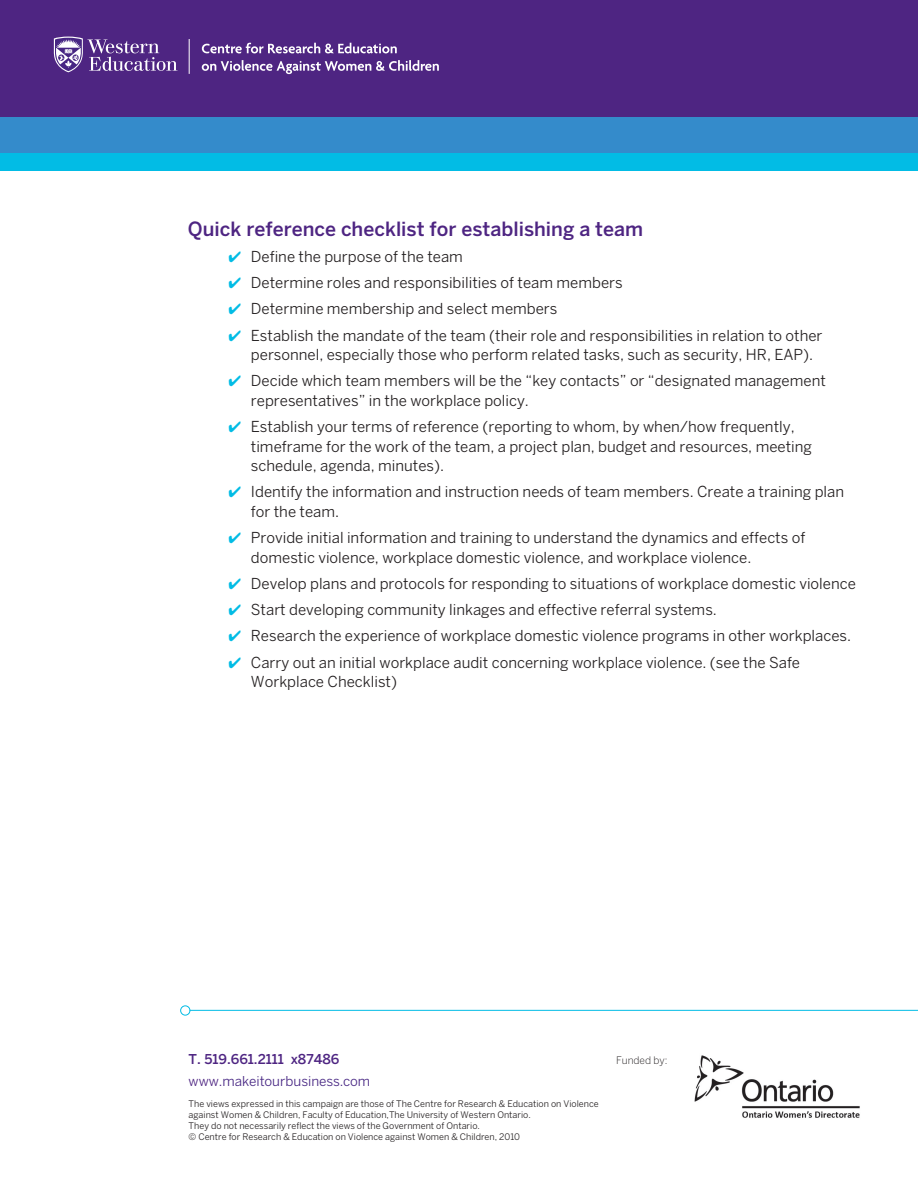
<style>
.page{position:relative;width:918px;height:1188px;background:#fff}
.page>*{position:absolute;margin:0;border:0;box-sizing:border-box;transform-origin:0 0}
.t1{font:500 19.5px "Benton Sans";color:#4e2582}
.t2{font:15px/19.5px "Benton Sans";color:#231f20}
.t3{font:13.5px "Benton Sans";color:#472683}
.t4{font:500 13.5px "Benton Sans";color:#4e2582}
.t5{font:300 10.35px "Benton Sans";color:#231f20}
.t6{font:9px/10.8px "Benton Sans";color:#231f20}
.s1{color:#02bce5}
.s2{color:#4e2582}
</style>
<div class="page">
<div style="left:0;top:0;width:918px;height:119px;background:#4e2582"></div>
<div style="left:0;top:118px;width:918px;height:38px;background:#348bcb"></div>
<div style="left:0;top:153px;width:918px;height:18px;background:#02bce5"></div>
<svg style="left:54px;top:37px;width:123px;height:35px"></svg>
<hr style="left:189px;top:39px;width:1px;height:35px;background:#fff">
<svg style="left:202px;top:43px;width:195px;height:10px"></svg>
<svg style="left:202px;top:60px;width:237px;height:14px"></svg>
<img style="left:694px;top:1055px;width:166px;height:63px">
<hr style="left:190px;top:1010px;width:728px;height:1px;background:#02bce5">
<div style="left:180px;top:1005px;width:10px;height:11px;border:1px solid #02bce5;border-radius:50%"></div>
<p class="t1" style="left:188px;top:217px;width:457px">Quick reference checklist for establishing a team</p>
<p class="t2" style="left:228px;top:247px;width:236px"><span class="s1">✔</span> Define the purpose of the team</p>
<p class="t2" style="left:228px;top:273px;width:396px"><span class="s1">✔</span> Determine roles and responsibilities of team members</p>
<p class="t2" style="left:228px;top:299px;width:331px"><span class="s1">✔</span> Determine membership and select members</p>
<p class="t2" style="left:251px;top:325px;width:573px;text-indent:-22px"><span class="s1">✔</span> Establish the mandate of the team (their role and responsibilities in relation to other personnel, especially those who perform related tasks, such as security, HR, EAP).</p>
<p class="t2" style="left:251px;top:371px;width:576px;text-indent:-22px"><span class="s1">✔</span> Decide which team members will be the “key contacts” or “designated management representatives” in the workplace policy.</p>
<p class="t2" style="left:251px;top:417px;width:563px;text-indent:-22px"><span class="s1">✔</span> Establish your terms of reference (reporting to whom, by when/how frequently, timeframe for the work of the team, a project plan, budget and resources, meeting schedule, agenda, minutes).</p>
<p class="t2" style="left:251px;top:482px;width:595px;text-indent:-22px"><span class="s1">✔</span> Identify the information and instruction needs of team members. Create a training plan for the team.</p>
<p class="t2" style="left:251px;top:528px;width:556px;text-indent:-22px"><span class="s1">✔</span> Provide initial information and training to understand the dynamics and effects of domestic violence, workplace domestic violence, and workplace violence.</p>
<p class="t2" style="left:228px;top:574px;width:629px"><span class="s1">✔</span> Develop plans and protocols for responding to situations of workplace domestic violence</p>
<p class="t2" style="left:228px;top:600px;width:490px"><span class="s1">✔</span> Start developing community linkages and effective referral systems.</p>
<p class="t2" style="left:228px;top:626px;width:624px"><span class="s1">✔</span> Research the experience of workplace domestic violence programs in other workplaces.</p>
<p class="t2" style="left:251px;top:652px;width:551px;text-indent:-22px"><span class="s1">✔</span> Carry out an initial workplace audit concerning workplace violence. (see the Safe<br>Workplace Checklist)</p>
<p class="t4" style="left:189px;top:1051px;width:152px">T. 519.661.2111 x87486</p>
<p class="t5" style="left:616px;top:1054px;width:53px">Funded by:</p>
<p class="t3" style="left:189px;top:1073px;width:183px"><span class="s2">www.</span>makeitourbusiness.com</p>
<p class="t6" style="left:189px;top:1098px;width:412px">The views expressed in this campaign are those of The Centre for Research &amp; Education on Violence against Women &amp; Children, Faculty of Education,The University of Western Ontario.<br>They do not necessarily reflect the views of the Government of Ontario.</p>
<p class="t6" style="left:189px;top:1131px;width:333px">© Centre for Research &amp; Education on Violence against Women &amp; Children, 2010</p>
</div>
